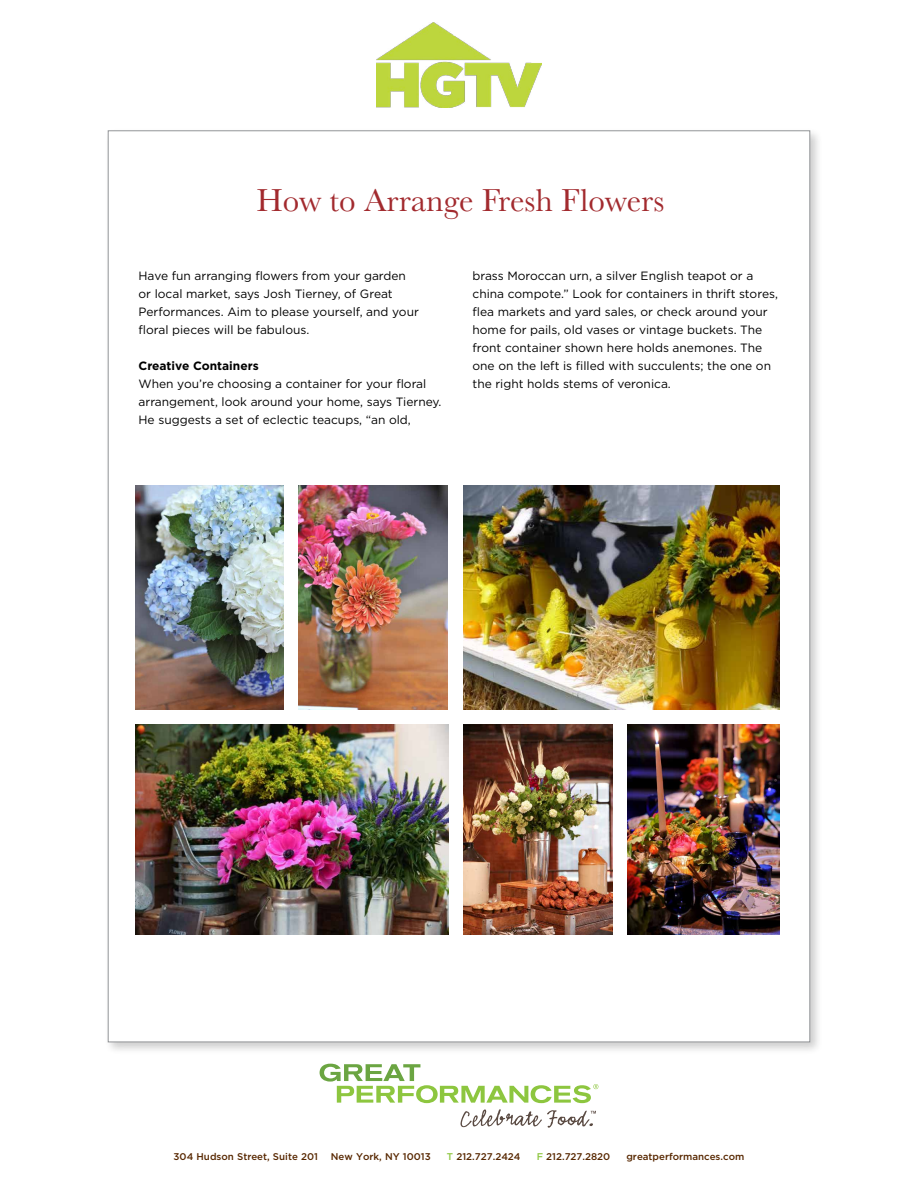
<style>
.page{position:relative;width:918px;height:1188px;background:#fff}
.page>*{position:absolute;margin:0;border:0;box-sizing:border-box;transform-origin:0 0}
.t1{font:33px "Baskerville";color:#a22a2e}
.t2{font:12px/18px "Gotham";color:#000}
.t3{font:700 12px "Gotham";color:#000}
.t4{font:500 9.75px "Gotham";color:#572700}
.s1{color:#8dc63f}
</style>
<div class="page">
<svg style="left:320px;top:1064px;width:278px;height:39px"></svg>
<svg style="left:460px;top:1109px;width:136px;height:19px"></svg>
<div style="left:104px;top:127px;width:719px;height:928px;background:#000;opacity:.2"></div>
<div style="left:108px;top:131px;width:702px;height:911px;background:#fff;border:1px solid #939598"></div>
<img style="left:376px;top:23px;width:166px;height:84px">
<img style="left:135px;top:486px;width:149px;height:224px">
<img style="left:464px;top:486px;width:315px;height:224px">
<img style="left:463px;top:725px;width:149px;height:209px">
<img style="left:135px;top:725px;width:314px;height:209px">
<img style="left:299px;top:486px;width:149px;height:224px">
<img style="left:627px;top:725px;width:152px;height:209px">
<h1 class="t1" style="left:256px;top:180px;width:410px">How to Arrange Fresh Flowers</h1>
<p class="t2" style="left:139px;top:266px;width:282px">Have fun arranging flowers from your garden or local market, says Josh Tierney, of Great Performances. Aim to please yourself, and your floral pieces will be fabulous.</p>
<p class="t3" style="left:139px;top:359px;width:122px">Creative Containers</p>
<p class="t2" style="left:139px;top:374px;width:305px">When you’re choosing a container for your floral arrangement, look around your home, says Tierney.<br>He suggests a set of eclectic teacups, “an old,</p>
<p class="t2" style="left:472px;top:266px;width:307px">brass Moroccan urn, a silver English teapot or a china compote.” Look for containers in thrift stores, flea markets and yard sales, or check around your home for pails, old vases or vintage buckets. The front container shown here holds anemones. The one on the left is filled with succulents; the one on the right holds stems of veronica.</p>
<p class="t4" style="left:174px;top:1151px;width:146px">304 Hudson Street, Suite 201</p>
<p class="t4" style="left:331px;top:1151px;width:101px">New York, NY 10013</p>
<p class="t4" style="left:447px;top:1151px;width:75px"><span class="s1">T</span> 212.727.2424</p>
<p class="t4" style="left:537px;top:1151px;width:75px"><span class="s1">F</span> 212.727.2820</p>
<p class="t4" style="left:626px;top:1151px;width:119px">greatperformances.com</p>
</div>
